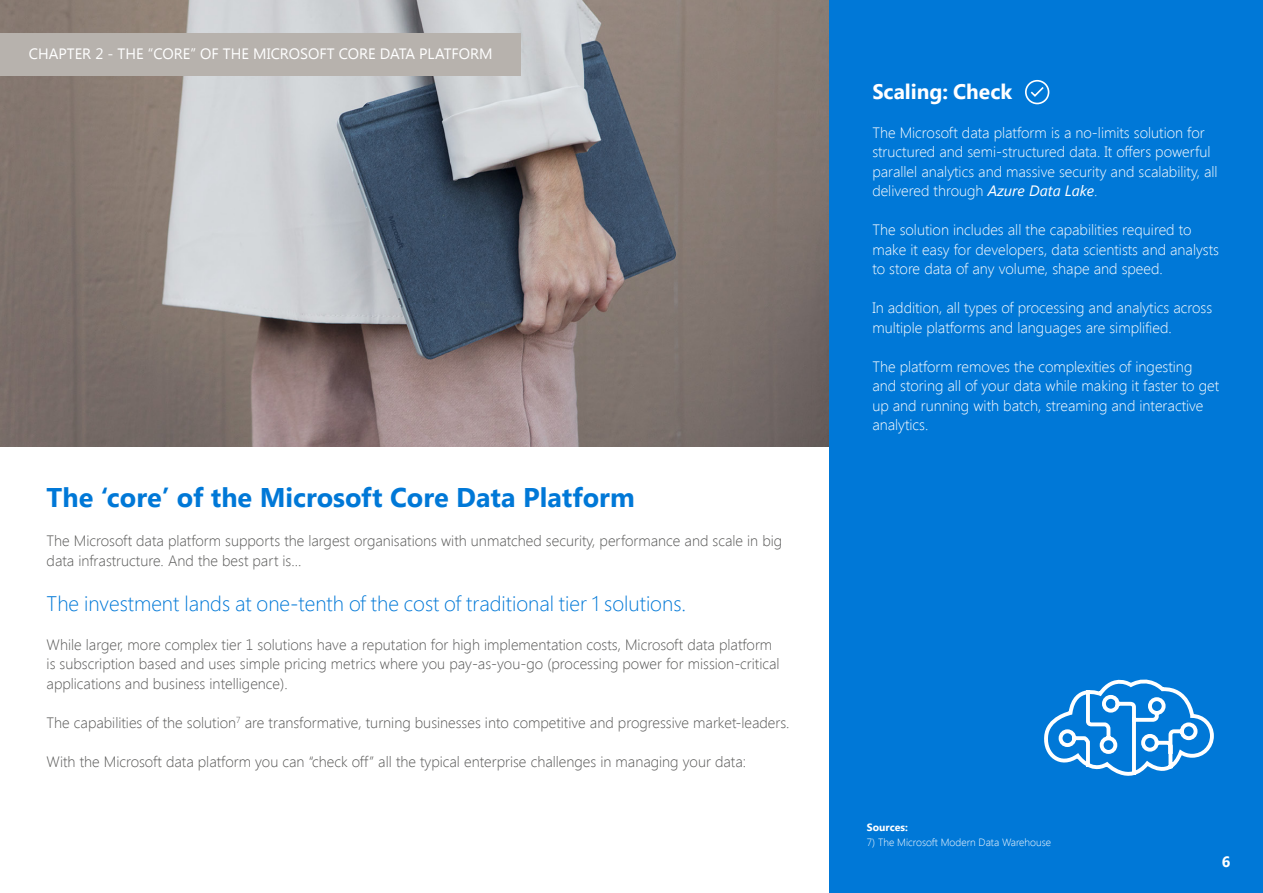
<style>
.page{position:relative;width:1263px;height:893px;background:#fff}
.page>*{position:absolute;margin:0;border:0;box-sizing:border-box;transform-origin:0 0}
.t1{font:700 27px "Segoe UI";color:#0078d7}
.t2{font:300 21px "Segoe Pro";color:#0078d7}
.t3{font:700 21px "Segoe Pro";color:#fff}
.t4{font:300 15px/19.5px "Segoe UI";color:#575756}
.t5{font:300 15px/19.5px "Segoe UI";color:#fff}
.t6{font:15px "Segoe UI";color:#fff}
.t7{font:700 15px "Segoe UI";color:#fff}
.t8{font:300 10.5px "Segoe UI";color:#fff}
.t9{font:700 10.5px "Segoe UI";color:#fff}
.s1{font-weight:400;font-style:italic}
</style>
<div class="page">
<img style="left:0;top:0;width:829px;height:446px">
<div style="left:829px;top:0;width:434px;height:893px;background:#0078d7"></div>
<div style="left:0;top:33px;width:521px;height:42px;background:#b7b2ad"></div>
<svg style="left:1025px;top:79px;width:25px;height:26px"></svg>
<svg style="left:1044px;top:679px;width:170px;height:97px"></svg>
<p class="t6" style="left:29px;top:44px;width:465px">CHAPTER 2 - THE “CORE” OF THE MICROSOFT CORE DATA PLATFORM</p>
<h1 class="t1" style="left:47px;top:478px;width:590px">The ‘core’ of the Microsoft Core Data Platform</h1>
<p class="t4" style="left:47px;top:530px;width:737px">The Microsoft data platform supports the largest organisations with unmatched security, performance and scale in big data infrastructure. And the best part is...</p>
<h2 class="t2" style="left:47px;top:589px;width:641px">The investment lands at one-tenth of the cost of traditional tier 1 solutions.</h2>
<p class="t4" style="left:47px;top:634px;width:734px">While larger, more complex tier 1 solutions have a reputation for high implementation costs, Microsoft data platform is subscription based and uses simple pricing metrics where you pay-as-you-go (processing power for mission-critical applications and business intelligence).</p>
<p class="t4" style="left:47px;top:712px;width:744px">The capabilities of the solution<sup>7</sup> are transformative, turning businesses into competitive and progressive market-leaders.</p>
<p class="t4" style="left:47px;top:751px;width:701px">With the Microsoft data platform you can “check off” all the typical enterprise challenges in managing your data:</p>
<h2 class="t3" style="left:872px;top:76px;width:141px">Scaling: Check</h2>
<p class="t5" style="left:872px;top:122px;width:347px">The Microsoft data platform is a no-limits solution for structured and semi-structured data. It offers powerful parallel analytics and massive security and scalability, all delivered through <span class="s1">Azure Data Lake</span>.</p>
<p class="t5" style="left:872px;top:220px;width:348px">The solution includes all the capabilities required to make it easy for developers, data scientists and analysts to store data of any volume, shape and speed.</p>
<p class="t5" style="left:872px;top:298px;width:341px">In addition, all types of processing and analytics across multiple platforms and languages are simplified.</p>
<p class="t5" style="left:872px;top:356px;width:348px">The platform removes the complexities of ingesting and storing all of your data while making it faster to get up and running with batch, streaming and interactive analytics.</p>
<p class="t9" style="left:867px;top:820px;width:42px">Sources:</p>
<p class="t8" style="left:867px;top:835px;width:186px">7) The Microsoft Modern Data Warehouse</p>
<p class="t7" style="left:1222px;top:851px;width:10px">6</p>
</div>
